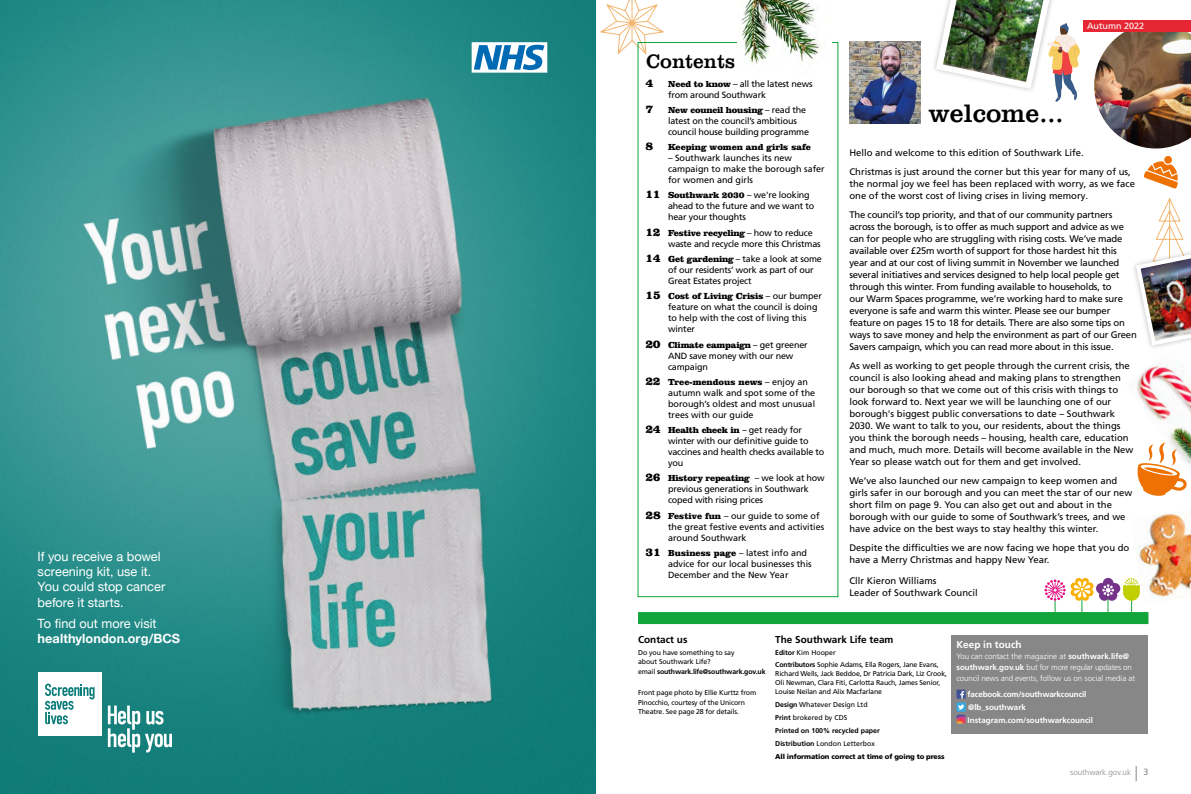
<style>
.page{position:relative;width:1191px;height:794px;background:#fff}
.page>*{position:absolute;margin:0;border:0;box-sizing:border-box;transform-origin:0 0}
.t1{font:26px "Clarendon BT";color:#000}
.t2{font:20px "Clarendon BT";color:#000}
.t3{font:12.8px/15.3px "Helvetica Neue";color:#fff}
.t4{font:700 12.8px "Helvetica Neue";letter-spacing:.005em;color:#fff}
.t5{font:700 10px "Frutiger LT Pro";color:#000}
.t6{font:700 10px "Frutiger LT Pro";color:#fff}
.t7{font:9.5px/12px "Frutiger LT Pro";color:#000}
.t8{font:9.5px/12px "Frutiger LT Pro";letter-spacing:-.02em;color:#000}
.t9{font:9px/11px "Frutiger LT Pro";letter-spacing:-.02em;color:#000}
.t10{font:9px/11px "Frutiger LT Pro";color:#000}
.t11{font:900 9px "Clarendon BT";color:#000}
.t12{font:9px "Frutiger LT Pro";color:#fff}
.t13{font:9px "Frutiger LT Pro";color:#878787}
.t14{font:300 8px "Frutiger LT Pro";letter-spacing:-.02em;color:#fff}
.t15{font:700 8px "Frutiger LT Pro";color:#fff}
.t16{font:300 8px "Frutiger LT Pro";color:#878787}
.t17{font:7px "Frutiger LT Pro";letter-spacing:-.02em;color:#000}
.t18{font:7px "Frutiger LT Pro";color:#000}
.t19{font:700 7px/12.8px "Frutiger LT Pro";color:#000}
.t20{font:900 7px "Frutiger LT Pro";letter-spacing:-.02em;color:#000}
.t21{font:700 7px "Frutiger LT Pro";letter-spacing:-.02em;color:#000}
.s1{font-family:"Clarendon BT";font-weight:900;font-size:12px}
.s2{font-family:"Clarendon BT";font-weight:900}
.s3{font-size:12px}
.s4{font-weight:700}
.s5{font-weight:400}
</style>
<div class="page">
<div style="left:951px;top:635px;width:197px;height:98px;background:#878787"></div>
<img style="left:0;top:0;width:595px;height:794px">
<img style="left:1094px;top:32px;width:97px;height:116px">
<svg style="left:471px;top:42px;width:76px;height:31px"></svg>
<svg style="left:600px;top:0;width:64px;height:54px"></svg>
<svg style="left:1135px;top:766px;width:1px;height:15px"></svg>
<div style="left:1082px;top:20px;width:109px;height:12px;background:#e62733"></div>
<div style="left:638px;top:612px;width:510px;height:12px;background:#11a53c"></div>
<div style="left:38px;top:672px;width:64px;height:64px;background:#fff"></div>
<img style="left:741px;top:0;width:81px;height:64px">
<img style="left:849px;top:42px;width:71px;height:81px">
<img style="left:934px;top:0;width:146px;height:102px">
<svg style="left:1143px;top:156px;width:35px;height:33px"></svg>
<img style="left:1136px;top:364px;width:55px;height:101px">
<svg style="left:1136px;top:442px;width:50px;height:54px"></svg>
<img style="left:1134px;top:198px;width:57px;height:150px">
<img style="left:1137px;top:513px;width:54px;height:85px">
<svg style="left:1044px;top:577px;width:95px;height:36px"></svg>
<div style="left:956px;top:689px;width:9px;height:9px;background:#3e5293"></div>
<svg style="left:960px;top:691px;width:4px;height:7px"></svg>
<div style="left:956px;top:702px;width:9px;height:9px;background:#36a9e1"></div>
<svg style="left:956px;top:704px;width:9px;height:19px"></svg>
<svg style="left:108px;top:705px;width:64px;height:47px"></svg>
<svg style="left:45px;top:683px;width:50px;height:41px"></svg>
<p class="t12" style="left:1087px;top:21px;width:59px">Autumn 2022</p>
<h2 class="t2" style="left:646px;top:49px;width:90px">Contents</h2>
<p class="t9" style="left:668px;top:78px;width:146px;text-indent:-23px"><span class="s1">4</span> <span class="s2">Need to know</span> – all the latest news from around Southwark</p>
<p class="t9" style="left:668px;top:104px;width:142px;text-indent:-23px"><span class="s1">7</span> <span class="s2">New council housing</span> – read the latest on the council’s ambitious council house building programme</p>
<p class="t11" style="left:645px;top:141px;width:167px"><span class="s3">8</span> Keeping women and girls safe</p>
<p class="t10" style="left:668px;top:153px;width:158px">– Southwark launches its new campaign to make the borough safer for women and girls</p>
<p class="t9" style="left:668px;top:190px;width:148px;text-indent:-23px"><span class="s1">11</span> <span class="s2">Southwark 2030</span> – we're looking ahead to the future and we want to hear your thoughts</p>
<p class="t9" style="left:668px;top:227px;width:154px;text-indent:-23px"><span class="s1">12</span> <span class="s2">Festive recycling</span> – how to reduce waste and recycle more this Christmas</p>
<p class="t9" style="left:668px;top:253px;width:155px;text-indent:-23px"><span class="s1">14</span> <span class="s2">Get gardening</span> – take a look at some of our residents’ work as part of our<br>Great Estates project</p>
<p class="t9" style="left:668px;top:291px;width:155px;text-indent:-23px"><span class="s1">15</span> <span class="s2">Cost of Living Crisis</span> – our bumper feature on what the council is doing to help with the cost of living this winter</p>
<p class="t9" style="left:668px;top:339px;width:141px;text-indent:-23px"><span class="s1">20</span> <span class="s2">Climate campaign</span> – get greener<br>AND save money with our new campaign</p>
<p class="t10" style="left:668px;top:376px;width:149px;text-indent:-23px"><span class="s1">22</span> <span class="s2">Tree-mendous news</span> – enjoy an autumn walk and spot some of the borough’s oldest and most unusual trees with our guide</p>
<p class="t9" style="left:668px;top:424px;width:158px;text-indent:-23px"><span class="s1">24</span> <span class="s2">Health check in</span> – get ready for winter with our defnitive guide to vaccines and health checks available to you</p>
<p class="t9" style="left:668px;top:473px;width:158px;text-indent:-23px"><span class="s1">26</span> <span class="s2">History repeating</span> – we look at how previous generations in Southwark coped with rising prices</p>
<p class="t10" style="left:668px;top:510px;width:158px;text-indent:-23px"><span class="s1">28</span> <span class="s2">Festive fun</span> – our guide to some of the great festive events and activities around Southwark</p>
<p class="t10" style="left:668px;top:547px;width:145px;text-indent:-23px"><span class="s1">31</span> <span class="s2">Business page</span> – latest info and advice for our local businesses this<br>December and the New Year</p>
<p class="t1" style="left:928px;top:97px;width:137px">welcome...</p>
<p class="t7" style="left:849px;top:146px;width:236px">Hello and welcome to this edition of Southwark Life.</p>
<p class="t7" style="left:849px;top:165px;width:287px">Christmas is just around the corner but this year for many of us, the normal joy we feel has been replaced with worry, as we face one of the worst cost of living crises in living memory.</p>
<p class="t8" style="left:849px;top:208px;width:289px">The council’s top priority, and that of our community partners across the borough, is to offer as much support and advice as we can for people who are struggling with rising costs. We’ve made available over £25m worth of support for those hardest hit this year and at our cost of living summit in November we launched several initiatives and services designed to help local people get through this winter. From funding available to households, to<br>our Warm Spaces programme, we’re working hard to make sure everyone is safe and warm this winter. Please see our bumper feature on pages 15 to 18 for details. There are also some tips on ways to save money and help the environment as part of our Green Savers campaign, which you can read more about in this issue.</p>
<p class="t7" style="left:849px;top:360px;width:286px">As well as working to get people through the current crisis, the council is also looking ahead and making plans to strengthen our borough so that we come out of this crisis with things to look forward to. Next year we will be launching one of our borough's biggest public conversations to date – Southwark 2030. We want to talk to you, our residents, about the things you think the borough needs – housing, health care, education and much, much more. Details will become available in the New Year so please watch out for them and get involved.</p>
<p class="t7" style="left:849px;top:475px;width:284px">We’ve also launched our new campaign to keep women and girls safer in our borough and you can meet the star of our new short flm on page 9. You can also get out and about in the borough with our guide to some of Southwark’s trees, and we have advice on the best ways to stay healthy this winter.</p>
<p class="t7" style="left:849px;top:542px;width:281px">Despite the diffculties we are now facing we hope that you do have a Merry Christmas and happy New Year.</p>
<p class="t7" style="left:849px;top:574px;width:130px">Cllr Kieron Williams<br>Leader of Southwark Council</p>
<p class="t3" style="left:38px;top:549px;width:129px">If you receive a bowel screening kit, use it.<br>You could stop cancer before it starts.</p>
<p class="t3" style="left:38px;top:616px;width:120px">To find out more visit</p>
<p class="t4" style="left:38px;top:628px;width:144px">healthylondon.org/BCS</p>
<p class="t5" style="left:638px;top:633px;width:51px">Contact us</p>
<p class="t5" style="left:775px;top:633px;width:120px">The Southwark Life team</p>
<p class="t6" style="left:956px;top:638px;width:67px">Keep in touch</p>
<p class="t17" style="left:638px;top:648px;width:98px">Do you have something to say</p>
<p class="t18" style="left:775px;top:648px;width:62px"><span class="s4">Editor</span> Kim Hooper</p>
<p class="t14" style="left:956px;top:651px;width:174px">You can contact the magazine at <span class="s4">southwark.life@</span></p>
<p class="t17" style="left:638px;top:658px;width:74px">about Southwark Life?</p>
<p class="t17" style="left:775px;top:661px;width:165px"><span class="s4">Contributors</span> Sophie Adams, Ella Rogers, Jane Evans,</p>
<p class="t14" style="left:956px;top:662px;width:177px"><span class="s4">southwark.gov.uk</span> but for more regular updates on</p>
<p class="t21" style="left:638px;top:667px;width:129px"><span class="s5">email</span> southwark.life@southwark.gov.uk</p>
<p class="t17" style="left:775px;top:670px;width:173px">Richard Wells, Jack Beddoe, Dr Patricia Dark, Liz Crook,</p>
<p class="t14" style="left:956px;top:673px;width:180px">council news and events, follow us on social media at</p>
<p class="t17" style="left:775px;top:679px;width:167px">Oli Newman, Clara Fiti, Carlotta Rauch, James Senior,</p>
<p class="t17" style="left:638px;top:689px;width:120px">Front page photo by Ellie Kurttz from</p>
<p class="t17" style="left:775px;top:688px;width:108px">Louise Neilan and Alix Macfarlane</p>
<p class="t15" style="left:967px;top:689px;width:120px">facebook.com/southwarkcouncil</p>
<p class="t17" style="left:638px;top:698px;width:108px">Pinocchio, courtesy of the Unicorn</p>
<p class="t18" style="left:775px;top:700px;width:94px"><span class="s4">Design</span> Whatever Design Ltd</p>
<p class="t15" style="left:968px;top:702px;width:59px">@lb_southwark</p>
<p class="t17" style="left:638px;top:707px;width:102px">Theatre. See page 28 for details.</p>
<p class="t18" style="left:775px;top:713px;width:73px"><span class="s4">Print</span> brokered by CDS</p>
<p class="t15" style="left:967px;top:715px;width:127px">Instagram.com/southwarkcouncil</p>
<p class="t19" style="left:775px;top:724px;width:106px">Printed on 100% recycled paper<br>Distribution <span class="s5">London Letterbox</span></p>
<p class="t20" style="left:775px;top:752px;width:171px">All information correct at time of going to press</p>
<p class="t16" style="left:1070px;top:768px;width:62px">southwark.gov.uk</p>
<p class="t13" style="left:1143px;top:767px;width:7px">3</p>
</div>
